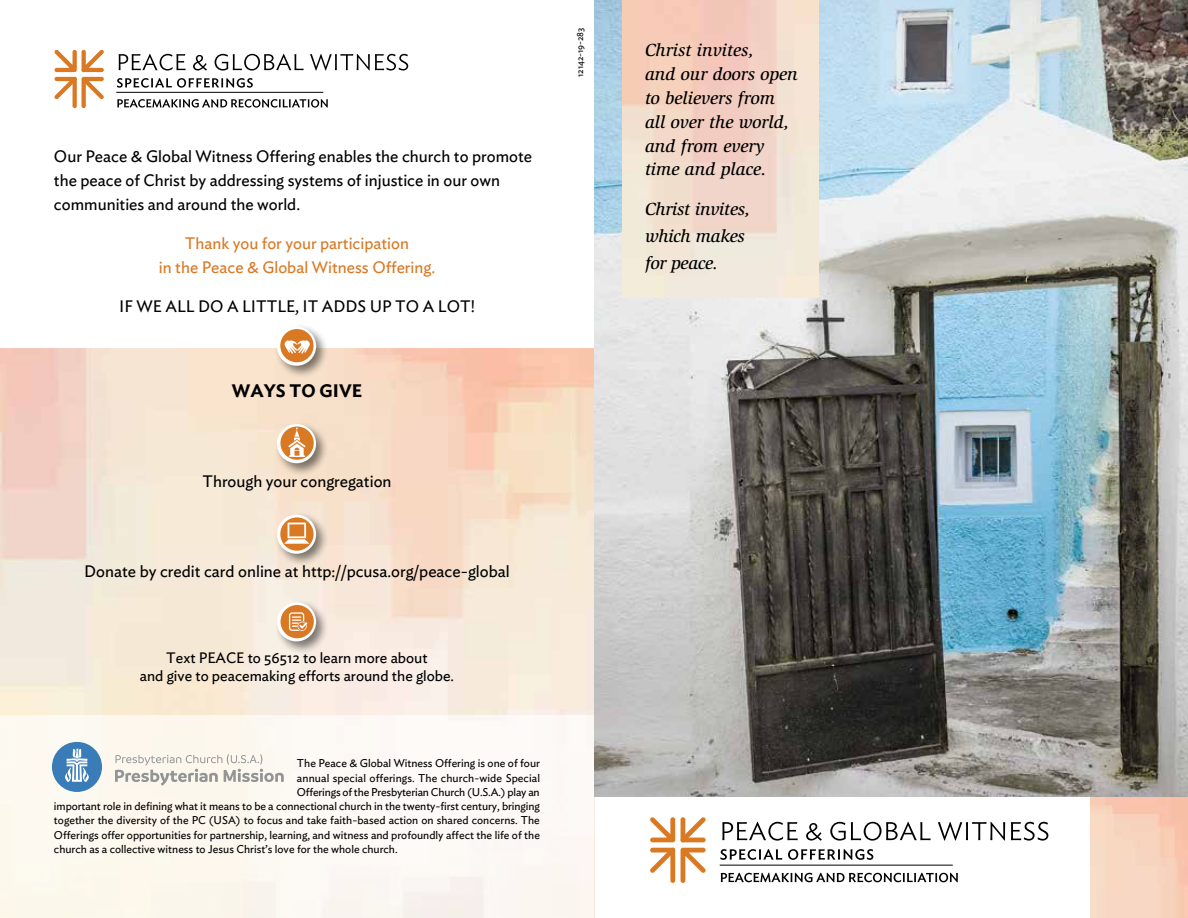
<style>
.page{position:relative;width:1188px;height:918px;background:#fff}
.page>*{position:absolute;margin:0;border:0;box-sizing:border-box;transform-origin:0 0}
.t1{font:italic 500 18px/24px "Slimbach";color:#000}
.t2{font:600 18px "Ideal Sans";color:#000}
.t3{font:16.5px/24px "Ideal Sans";color:#000}
.t4{font:16.5px/24px "Ideal Sans";color:#da7924;text-align:center}
.t5{font:15px/18.3px "Ideal Sans";color:#000;text-align:center}
.t6{font:11.25px "Ideal Sans";color:#000}
.t7{font:9px "Ideal Sans";letter-spacing:-.01em;color:#000}
</style>
<div class="page">
<svg style="left:55px;top:50px;width:49px;height:58px"></svg>
<svg style="left:119px;top:54px;width:67px;height:17px"></svg>
<svg style="left:193px;top:55px;width:14px;height:16px"></svg>
<svg style="left:215px;top:54px;width:89px;height:17px"></svg>
<svg style="left:310px;top:54px;width:98px;height:17px"></svg>
<svg style="left:117px;top:78px;width:136px;height:10px"></svg>
<svg style="left:117px;top:99px;width:211px;height:9px"></svg>
<hr style="left:116px;top:92px;width:207px;height:1px;background:#000">
<div style="left:275px;top:324px;width:55px;height:55px;background:#000;opacity:.5"></div>
<svg style="left:277px;top:327px;width:39px;height:39px"></svg>
<div style="left:280px;top:329px;width:34px;height:33px;background:#d97924;border-radius:50%"></div>
<svg style="left:284px;top:340px;width:26px;height:14px"></svg>
<div style="left:275px;top:422px;width:55px;height:55px;background:#000;opacity:.5"></div>
<div style="left:277px;top:424px;width:39px;height:39px;background:#fff;border-radius:50%"></div>
<div style="left:280px;top:426px;width:34px;height:34px;background:#d97924;border-radius:50%"></div>
<svg style="left:288px;top:427px;width:18px;height:30px"></svg>
<div style="left:275px;top:600px;width:55px;height:55px;background:#000;opacity:.5"></div>
<svg style="left:277px;top:602px;width:39px;height:39px"></svg>
<div style="left:281px;top:605px;width:33px;height:33px;background:#d97924;border-radius:50%"></div>
<svg style="left:289px;top:612px;width:19px;height:19px"></svg>
<div style="left:275px;top:512px;width:55px;height:55px;background:#000;opacity:.5"></div>
<div style="left:277px;top:515px;width:39px;height:39px;background:#fff;border-radius:50%"></div>
<svg style="left:280px;top:517px;width:34px;height:34px"></svg>
<svg style="left:284px;top:523px;width:25px;height:21px"></svg>
<div style="left:0;top:716px;width:594px;height:202px;background:#fcf8f2"></div>
<svg style="left:115px;top:754px;width:169px;height:32px"></svg>
<div style="left:52px;top:742px;width:50px;height:50px;background:#397cb8;border-radius:50%"></div>
<svg style="left:65px;top:749px;width:24px;height:33px"></svg>
<svg style="left:650px;top:817px;width:56px;height:66px"></svg>
<svg style="left:722px;top:822px;width:76px;height:19px"></svg>
<svg style="left:806px;top:823px;width:16px;height:18px"></svg>
<svg style="left:830px;top:822px;width:101px;height:19px"></svg>
<svg style="left:938px;top:822px;width:67px;height:19px"></svg>
<svg style="left:1011px;top:822px;width:37px;height:19px"></svg>
<svg style="left:720px;top:849px;width:62px;height:11px"></svg>
<svg style="left:788px;top:849px;width:85px;height:11px"></svg>
<svg style="left:721px;top:873px;width:237px;height:9px"></svg>
<hr style="left:720px;top:865px;width:233px;height:1px;background:#000">
<img style="left:594px;top:0;width:594px;height:796px">
<img style="left:623px;top:0;width:195px;height:297px">
<h2 class="t3" style="left:54px;top:143px;width:480px">Our Peace &amp; Global Witness Offering enables the church to promote the peace of Christ by addressing systems of injustice in our own communities and around the world.</h2>
<h2 class="t4" style="left:159px;top:230px;width:278px">Thank you for your participation<br>in the Peace &amp; Global Witness Offering.</h2>
<h2 class="t3" style="left:119px;top:293px;width:357px">IF WE ALL DO A LITTLE, IT ADDS UP TO A LOT!</h2>
<h1 class="t2" style="left:232px;top:377px;width:132px">WAYS TO GIVE</h1>
<h2 class="t3" style="left:202px;top:468px;width:191px">Through your congregation</h2>
<h2 class="t3" style="left:84px;top:558px;width:427px">Donate by credit card online at http://pcusa.org/peace-global</h2>
<h3 class="t5" style="left:140px;top:648px;width:316px">Text PEACE to 56512 to learn more about<br>and give to peacemaking efforts around the globe.</h3>
<p class="t6" style="left:297px;top:755px;width:245px">The Peace &amp; Global Witness Offering is one of four</p>
<p class="t6" style="left:297px;top:769px;width:245px">annual special offerings. The church-wide Special</p>
<p class="t6" style="left:297px;top:783px;width:244px">Offerings of the Presbyterian Church (U.S.A.) play an</p>
<p class="t6" style="left:54px;top:798px;width:487px">important role in defining what it means to be a connectional church in the twenty-first century, bringing</p>
<p class="t6" style="left:54px;top:812px;width:487px">together the diversity of the PC (USA) to focus and take faith-based action on shared concerns. The</p>
<p class="t6" style="left:54px;top:826px;width:487px">Offerings offer opportunities for partnership, learning, and witness and profoundly affect the life of the</p>
<p class="t6" style="left:54px;top:840px;width:345px">church as a collective witness to Jesus Christ’s love for the whole church.</p>
<p class="t7" style="left:573px;top:77px;width:51px;rotate:-90deg">12142-19-283</p>
<h1 class="t1" style="left:645px;top:38px;width:154px">Christ invites,<br>and our doors open to believers from all over the world, and from every time and place.</h1>
<h1 class="t1" style="left:645px;top:195px;width:107px;line-height:27px">Christ invites, which makes for peace.</h1>
</div>
